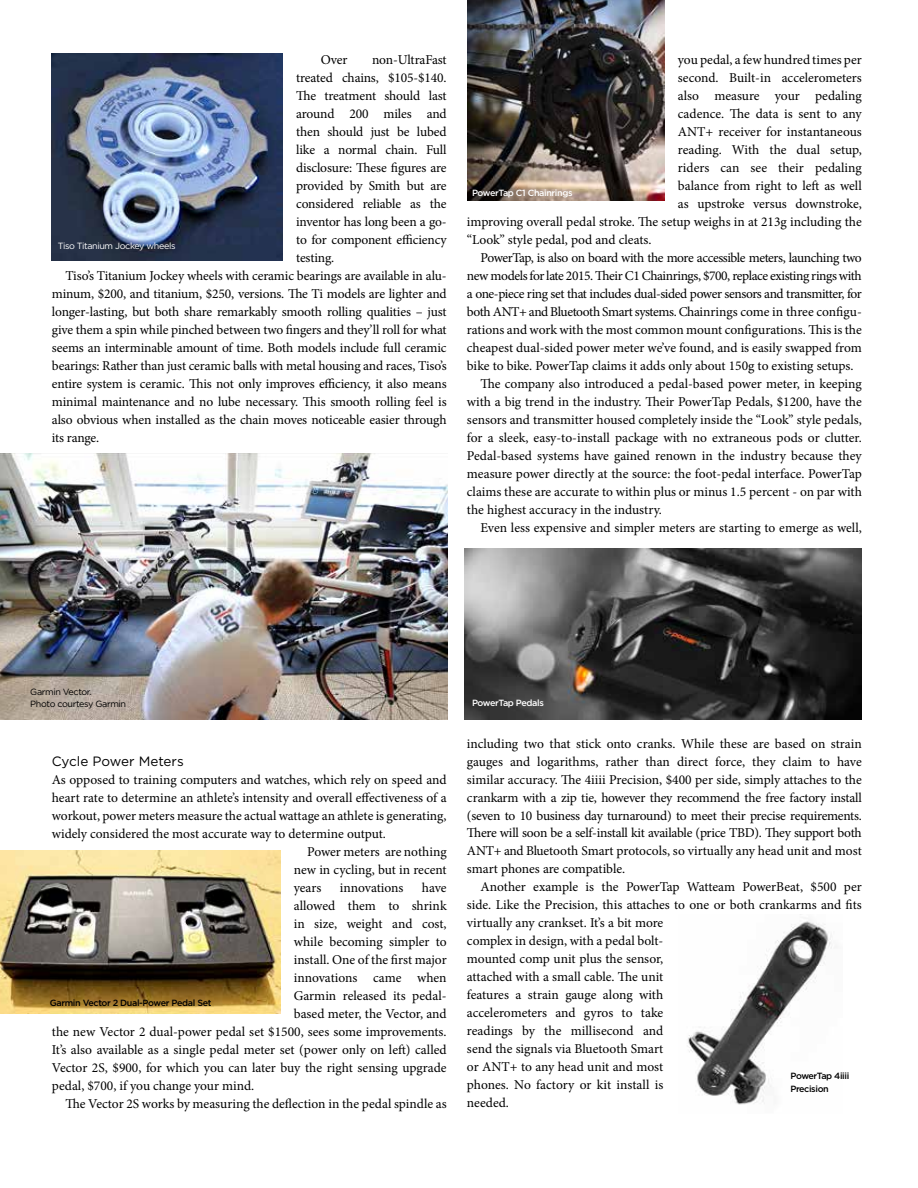
<style>
.page{position:relative;width:918px;height:1188px;background:#fff}
.page>*{position:absolute;margin:0;border:0;box-sizing:border-box;transform-origin:0 0}
.t1{font:13.5px/18px "Minion Pro";letter-spacing:-.005em;color:#000;text-align:justify}
.t2{font:13.5px "Minion Pro";letter-spacing:-.03em;color:#000}
.t3{font:13.5px "Minion Pro";letter-spacing:-.035em;color:#000}
.t4{font:13.5px "Minion Pro";letter-spacing:-.025em;color:#000}
.t5{font:13.5px "Gotham";color:#000}
.t6{font:500 9px/13.5px "Gotham";letter-spacing:-.04em;color:#000}
.t7{font:500 9px "Gotham";letter-spacing:-.04em;color:#fff}
.t8{font:9px/12px "Gotham";letter-spacing:-.04em;color:#000}
.t9{font:9px "Gotham";letter-spacing:-.04em;color:#fff}
</style>
<div class="page">
<img style="left:52px;top:54px;width:231px;height:206px">
<img style="left:0;top:454px;width:448px;height:265px">
<img style="left:0;top:851px;width:280px;height:163px">
<img style="left:468px;top:0;width:196px;height:201px">
<img style="left:465px;top:548px;width:397px;height:171px">
<img style="left:688px;top:921px;width:144px;height:184px">
<p class="t1" style="left:321px;top:51px;width:28px">Over</p>
<p class="t1" style="left:372px;top:51px;width:76px">non-UltraFast</p>
<p class="t1" style="left:296px;top:69px;width:152px">treated chains, $105-$140.</p>
<p class="t1" style="left:296px;top:87px;width:152px">The treatment should last</p>
<p class="t1" style="left:296px;top:105px;width:152px">around 200 miles and</p>
<p class="t1" style="left:296px;top:123px;width:152px">then should just be lubed</p>
<p class="t1" style="left:296px;top:141px;width:152px">like a normal chain. Full</p>
<p class="t1" style="left:296px;top:159px;width:152px">disclosure: These figures are</p>
<p class="t1" style="left:296px;top:177px;width:152px">provided by Smith but are</p>
<p class="t1" style="left:296px;top:195px;width:152px">considered reliable as the</p>
<p class="t1" style="left:296px;top:213px;width:152px">inventor has long been a go-</p>
<p class="t1" style="left:296px;top:231px;width:152px">to for component efficiency</p>
<p class="t1" style="left:296px;top:249px;width:40px">testing.</p>
<p class="t1" style="left:65px;top:267px;width:383px">Tiso’s Titanium Jockey wheels with ceramic bearings are available in alu-</p>
<p class="t1" style="left:52px;top:285px;width:396px">minum, $200, and titanium, $250, versions. The Ti models are lighter and</p>
<p class="t1" style="left:52px;top:303px;width:396px">longer-lasting, but both share remarkably smooth rolling qualities – just</p>
<p class="t1" style="left:52px;top:321px;width:396px">give them a spin while pinched between two fingers and they’ll roll for what</p>
<p class="t1" style="left:52px;top:338px;width:396px">seems an interminable amount of time. Both models include full ceramic</p>
<p class="t1" style="left:52px;top:356px;width:396px">bearings: Rather than just ceramic balls with metal housing and races, Tiso’s</p>
<p class="t1" style="left:52px;top:374px;width:396px">entire system is ceramic. This not only improves efficiency, it also means</p>
<p class="t1" style="left:52px;top:392px;width:396px">minimal maintenance and no lube necessary. This smooth rolling feel is</p>
<p class="t1" style="left:52px;top:410px;width:396px">also obvious when installed as the chain moves noticeable easier through</p>
<p class="t1" style="left:52px;top:428px;width:49px">its range.</p>
<p class="t9" style="left:58px;top:240px;width:119px">Tiso Titanium Jockey wheels</p>
<p class="t1" style="left:678px;top:50px;width:185px">you pedal, a few hundred times per</p>
<p class="t1" style="left:678px;top:68px;width:185px">second. Built-in accelerometers</p>
<p class="t1" style="left:678px;top:86px;width:185px">also measure your pedaling</p>
<p class="t1" style="left:678px;top:104px;width:185px">cadence. The data is sent to any</p>
<p class="t1" style="left:678px;top:122px;width:185px">ANT+ receiver for instantaneous</p>
<p class="t1" style="left:678px;top:140px;width:185px">reading. With the dual setup,</p>
<p class="t1" style="left:678px;top:158px;width:185px">riders can see their pedaling</p>
<p class="t1" style="left:678px;top:176px;width:185px">balance from right to left as well</p>
<p class="t1" style="left:678px;top:194px;width:185px">as upstroke versus downstroke,</p>
<p class="t1" style="left:467px;top:212px;width:396px">improving overall pedal stroke. The setup weighs in at 213g including the</p>
<p class="t1" style="left:467px;top:230px;width:186px">“Look” style pedal, pod and cleats.</p>
<p class="t3" style="left:480px;top:248px;width:383px">PowerTap, is also on board with the more accessible meters, launching two</p>
<p class="t2" style="left:467px;top:266px;width:396px">new models for late 2015. Their C1 Chainrings, $700, replace existing rings with</p>
<p class="t2" style="left:467px;top:284px;width:396px">a one-piece ring set that includes dual-sided power sensors and transmitter, for</p>
<p class="t4" style="left:467px;top:302px;width:396px">both ANT+ and Bluetooth Smart systems. Chainrings come in three configu-</p>
<p class="t1" style="left:467px;top:320px;width:396px">rations and work with the most common mount configurations. This is the</p>
<p class="t1" style="left:467px;top:338px;width:396px">cheapest dual-sided power meter we’ve found, and is easily swapped from</p>
<p class="t1" style="left:467px;top:356px;width:388px">bike to bike. PowerTap claims it adds only about 150g to existing setups.</p>
<p class="t1" style="left:480px;top:374px;width:383px">The company also introduced a pedal-based power meter, in keeping</p>
<p class="t1" style="left:467px;top:392px;width:396px">with a big trend in the industry. Their PowerTap Pedals, $1200, have the</p>
<p class="t1" style="left:467px;top:410px;width:396px">sensors and transmitter housed completely inside the “Look” style pedals,</p>
<p class="t1" style="left:467px;top:428px;width:396px">for a sleek, easy-to-install package with no extraneous pods or clutter.</p>
<p class="t1" style="left:467px;top:446px;width:396px">Pedal-based systems have gained renown in the industry because they</p>
<p class="t1" style="left:467px;top:464px;width:396px">measure power directly at the source: the foot-pedal interface. PowerTap</p>
<p class="t1" style="left:467px;top:482px;width:396px">claims these are accurate to within plus or minus 1.5 percent - on par with</p>
<p class="t1" style="left:467px;top:500px;width:197px">the highest accuracy in the industry.</p>
<p class="t1" style="left:480px;top:518px;width:383px">Even less expensive and simpler meters are starting to emerge as well,</p>
<p class="t7" style="left:472px;top:186px;width:102px">PowerTap C1 Chainrings</p>
<p class="t8" style="left:30px;top:686px;width:97px">Garmin Vector.<br>Photo courtesy Garmin</p>
<p class="t5" style="left:52px;top:752px;width:133px">Cycle Power Meters</p>
<p class="t1" style="left:52px;top:770px;width:396px">As opposed to training computers and watches, which rely on speed and</p>
<p class="t1" style="left:52px;top:788px;width:396px">heart rate to determine an athlete’s intensity and overall effectiveness of a</p>
<p class="t1" style="left:52px;top:806px;width:396px">workout, power meters measure the actual wattage an athlete is generating,</p>
<p class="t1" style="left:52px;top:824px;width:336px">widely considered the most accurate way to determine output.</p>
<p class="t1" style="left:307px;top:842px;width:141px">Power meters are nothing</p>
<p class="t1" style="left:294px;top:860px;width:154px">new in cycling, but in recent</p>
<p class="t1" style="left:294px;top:878px;width:29px">years</p>
<p class="t1" style="left:340px;top:878px;width:65px">innovations</p>
<p class="t1" style="left:422px;top:878px;width:26px">have</p>
<p class="t1" style="left:294px;top:896px;width:154px">allowed them to shrink</p>
<p class="t1" style="left:294px;top:914px;width:154px">in size, weight and cost,</p>
<p class="t1" style="left:294px;top:932px;width:154px">while becoming simpler to</p>
<p class="t1" style="left:294px;top:950px;width:154px">install. One of the first major</p>
<p class="t1" style="left:294px;top:968px;width:154px">innovations came when</p>
<p class="t1" style="left:294px;top:986px;width:154px">Garmin released its pedal-</p>
<p class="t1" style="left:294px;top:1004px;width:154px">based meter, the Vector, and</p>
<p class="t1" style="left:52px;top:1022px;width:396px">the new Vector 2 dual-power pedal set $1500, sees some improvements.</p>
<p class="t1" style="left:52px;top:1040px;width:396px">It’s also available as a single pedal meter set (power only on left) called</p>
<p class="t1" style="left:52px;top:1058px;width:396px">Vector 2S, $900, for which you can later buy the right sensing upgrade</p>
<p class="t1" style="left:52px;top:1076px;width:204px">pedal, $700, if you change your mind.</p>
<p class="t1" style="left:65px;top:1094px;width:383px">The Vector 2S works by measuring the deflection in the pedal spindle as</p>
<p class="t6" style="left:50px;top:996px;width:163px">Garmin Vector 2 Dual-Power Pedal Set</p>
<p class="t7" style="left:472px;top:697px;width:73px">PowerTap Pedals</p>
<p class="t1" style="left:467px;top:734px;width:396px">including two that stick onto cranks. While these are based on strain gauges and logarithms, rather than direct force, they claim to have similar accuracy. The 4iiii Precision, $400 per side, simply attaches to the crankarm with a zip tie, however they recommend the free factory install (seven to 10 business day turnaround) to meet their precise requirements.<br>There will soon be a self-install kit available (price TBD). They support both ANT+ and Bluetooth Smart protocols, so virtually any head unit and most smart phones are compatible.</p>
<p class="t1" style="left:467px;top:878px;width:396px;text-align:left;text-indent:14px">Another example is the PowerTap Watteam PowerBeat, $500 per side. Like the Precision, this attaches to one or both crankarms and fits virtually any crankset. It’s a bit more<br>complex in design, with a pedal bolt-<br>mounted comp unit plus the sensor,<br>attached with a small cable. The unit<br>features a strain gauge along with<br>accelerometers and gyros to take<br>readings by the millisecond and<br>send the signals via Bluetooth Smart<br>or ANT+ to any head unit and most<br>phones. No factory or kit install is<br>needed.</p>
<p class="t6" style="left:790px;top:1069px;width:60px">PowerTap 4iiii<br>Precision</p>
</div>
